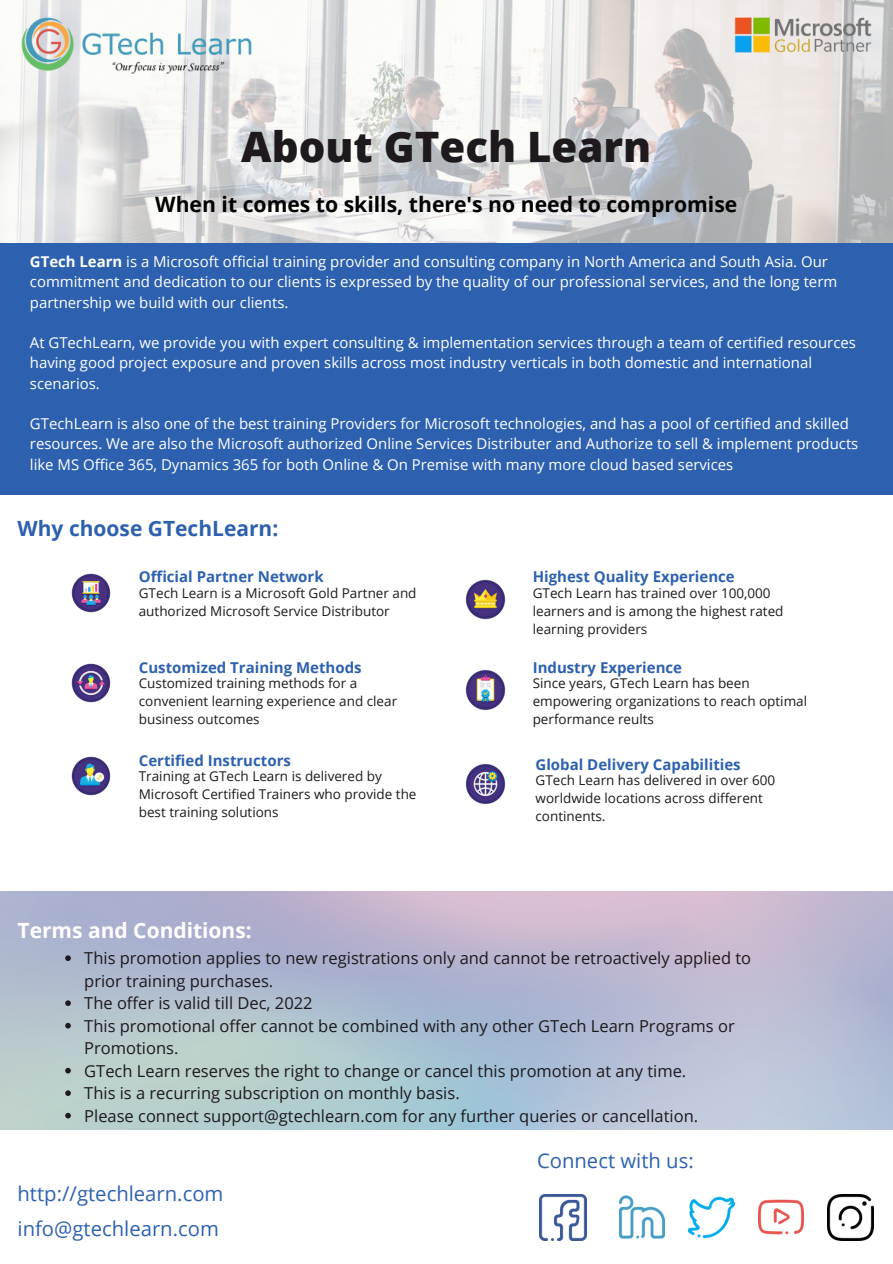
<style>
.page{position:relative;width:893px;height:1264px;background:#fff}
.page>*{position:absolute;margin:0;border:0;box-sizing:border-box;transform-origin:0 0}
.t1{font:800 42px "Open Sans";color:#1d191d}
.t2{font:700 21.15px "Open Sans";color:#000}
.t3{font:700 21px "Open Sans";color:#2d61b0}
.t4{font:700 21px "Open Sans";color:#fff}
.t5{font:20.25px "Open Sans";color:#2d61b0}
.t6{font:16.5px/22.5px "Open Sans";color:#1d191d}
.t7{font:15px/20.2px "Open Sans";color:#fff}
.t8{font:700 15px "Open Sans";color:#2d61b0}
.t9{font:13.5px/18px "Open Sans";color:#1d191d}
.s1{font-weight:700}
</style>
<div class="page">
<svg style="left:0;top:0;width:892px;height:243px"></svg>
<div style="left:0;top:243px;width:892px;height:251px;background:#2d61b0"></div>
<img style="left:18px;top:16px;width:260px;height:58px">
<img style="left:733px;top:16px;width:140px;height:39px">
<img style="left:0;top:891px;width:892px;height:238px">
<img style="left:71px;top:573px;width:40px;height:40px">
<img style="left:465px;top:579px;width:41px;height:41px">
<img style="left:71px;top:663px;width:40px;height:40px">
<img style="left:465px;top:669px;width:41px;height:42px">
<img style="left:71px;top:756px;width:40px;height:40px">
<img style="left:465px;top:763px;width:41px;height:42px">
<img style="left:540px;top:1194px;width:46px;height:46px">
<img style="left:619px;top:1195px;width:45px;height:44px">
<img style="left:827px;top:1194px;width:46px;height:46px">
<img style="left:688px;top:1196px;width:46px;height:43px">
<img style="left:758px;top:1199px;width:45px;height:36px">
<svg style="left:65px;top:955px;width:6px;height:6px"></svg>
<svg style="left:65px;top:1000px;width:6px;height:6px"></svg>
<svg style="left:65px;top:1022px;width:6px;height:6px"></svg>
<svg style="left:65px;top:1067px;width:6px;height:6px"></svg>
<svg style="left:65px;top:1090px;width:6px;height:5px"></svg>
<svg style="left:65px;top:1112px;width:6px;height:6px"></svg>
<p class="t1" style="left:241px;top:117px;width:411px">About GTech Learn</p>
<p class="t2" style="left:155px;top:189px;width:583px">When it comes to skills, there's no need to compromise</p>
<p class="t7" style="left:30px;top:251px;width:808px"><span class="s1">GTech Learn</span> is a Microsoft official training provider and consulting company in North America and South Asia. Our commitment and dedication to our clients is expressed by the quality of our professional services, and the long term partnership we build with our clients.</p>
<p class="t7" style="left:30px;top:332px;width:827px">At GTechLearn, we provide you with expert consulting &amp; implementation services through a team of certified resources having good project exposure and proven skills across most industry verticals in both domestic and international scenarios.</p>
<p class="t7" style="left:30px;top:413px;width:829px">GTechLearn is also one of the best training Providers for Microsoft technologies, and has a pool of certified and skilled resources. We are also the Microsoft authorized Online Services Distributer and Authorize to sell &amp; implement products like MS Office 365, Dynamics 365 for both Online &amp; On Premise with many more cloud based services</p>
<p class="t3" style="left:18px;top:513px;width:262px">Why choose GTechLearn:</p>
<p class="t8" style="left:139px;top:566px;width:186px">Official Partner Network</p>
<p class="t9" style="left:139px;top:583px;width:279px">GTech Learn is a Microsoft Gold Partner and authorized Microsoft Service Distributor</p>
<p class="t8" style="left:532px;top:566px;width:203px">Highest Quality Experience</p>
<p class="t9" style="left:532px;top:583px;width:252px">GTech Learn has trained over 100,000 learners and is among the highest rated learning providers</p>
<p class="t8" style="left:139px;top:657px;width:224px">Customized Training Methods</p>
<p class="t9" style="left:139px;top:674px;width:260px">Customized training methods for a convenient learning experience and clear business outcomes</p>
<p class="t8" style="left:532px;top:657px;width:151px">Industry Experience</p>
<p class="t9" style="left:532px;top:674px;width:276px">Since years, GTech Learn has been empowering organizations to reach optimal performance reults</p>
<p class="t8" style="left:139px;top:749px;width:154px">Certified Instructors</p>
<p class="t9" style="left:139px;top:766px;width:279px">Training at GTech Learn is delivered by<br>Microsoft Certified Trainers who provide the best training solutions</p>
<p class="t8" style="left:535px;top:753px;width:207px">Global Delivery Capabilities</p>
<p class="t9" style="left:535px;top:770px;width:241px">GTech Learn has delivered in over 600 worldwide locations across different continents.</p>
<p class="t4" style="left:18px;top:915px;width:236px">Terms and Conditions:</p>
<p class="t6" style="left:84px;top:946px;width:668px">This promotion applies to new registrations only and cannot be retroactively applied to prior training purchases.</p>
<p class="t6" style="left:84px;top:991px;width:230px">The offer is valid till Dec, 2022</p>
<p class="t6" style="left:84px;top:1014px;width:652px">This promotional offer cannot be combined with any other GTech Learn Programs or<br>Promotions.</p>
<p class="t6" style="left:84px;top:1059px;width:603px">GTech Learn reserves the right to change or cancel this promotion at any time.</p>
<p class="t6" style="left:84px;top:1081px;width:377px">This is a recurring subscription on monthly basis.</p>
<p class="t6" style="left:84px;top:1104px;width:615px">Please connect support@gtechlearn.com for any further queries or cancellation.</p>
<p class="t5" style="left:537px;top:1145px;width:158px">Connect with us:</p>
<p class="t5" style="left:18px;top:1179px;width:207px">http://gtechlearn.com</p>
<p class="t5" style="left:18px;top:1214px;width:203px">info@gtechlearn.com</p>
</div>
